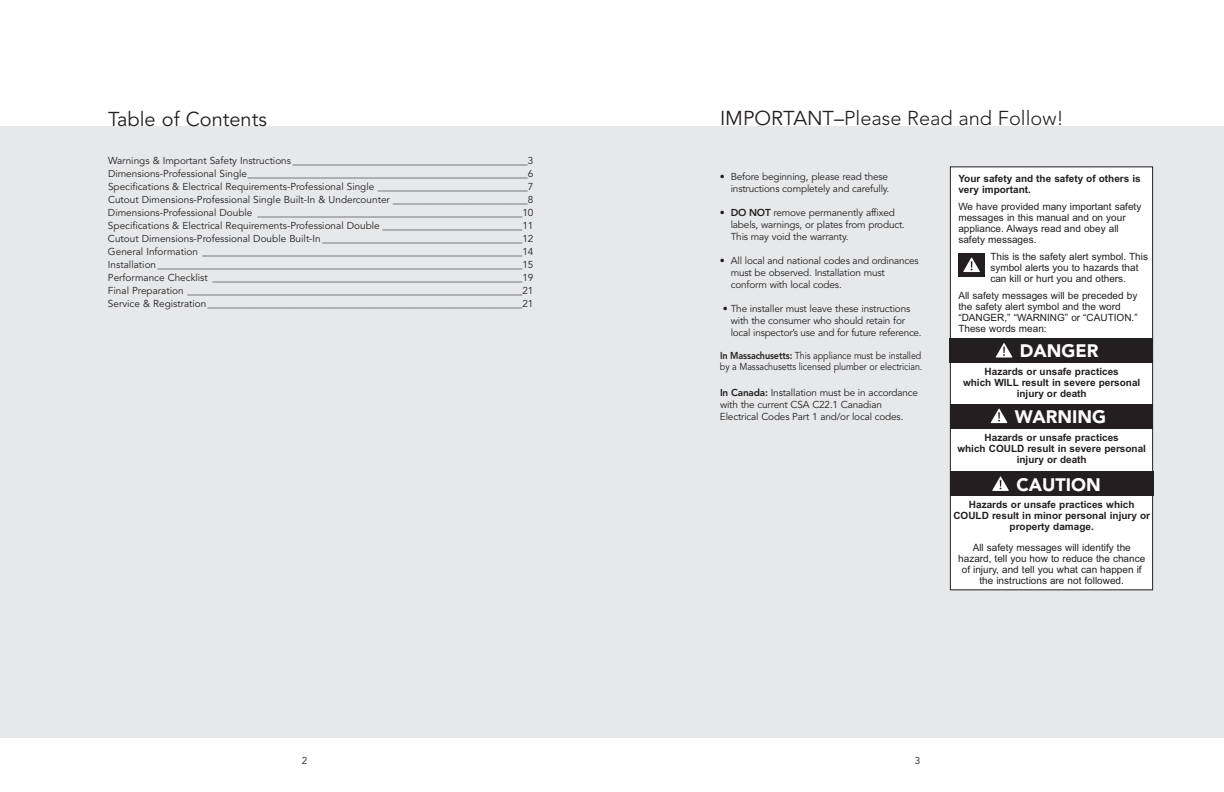
<style>
.page{position:relative;width:1224px;height:792px;background:#fff}
.page>*{position:absolute;margin:0;border:0;box-sizing:border-box;transform-origin:0 0}
.t1{font:300 20px "Avenir";color:#231f20}
.t2{font:20px "Avenir";color:#231f20}
.t3{font:900 18px "Avenir";color:#fff}
.t4{font:10px/13px "Avenir";letter-spacing:-.015em;color:#231f20}
.t5{font:10px/11px "Arial";color:#231f20}
.t6{font:10px/11px "Arial Bold MT OTF";color:#231f20;text-align:center}
.t7{font:10px/10.8px "Avenir";letter-spacing:-.015em;color:#231f20;scale:.9 1}
.s1{font-weight:400}
.s2{font-weight:800}
</style>
<div class="page">
<div style="left:612px;top:126px;width:612px;height:612px;background:#e7e8e9"></div>
<div style="left:0;top:126px;width:612px;height:612px;background:#e7e8e9"></div>
<div style="left:950px;top:167px;width:203px;height:423px;background:#fff"></div>
<div style="left:950px;top:166px;width:203px;height:424px;border:1px solid #231f20"></div>
<div style="left:959px;top:253px;width:26px;height:24px;background:#231f20"></div>
<svg style="left:963px;top:257px;width:17px;height:15px"></svg>
<div style="left:950px;top:338px;width:202px;height:25px;background:#231f20"></div>
<svg style="left:996px;top:343px;width:16px;height:15px"></svg>
<div style="left:950px;top:404px;width:202px;height:25px;background:#231f20"></div>
<svg style="left:991px;top:409px;width:16px;height:14px"></svg>
<div style="left:951px;top:471px;width:202px;height:25px;background:#231f20"></div>
<svg style="left:992px;top:476px;width:17px;height:15px"></svg>
<h1 class="t2" style="left:108px;top:110px;width:160px">Table of Contents</h1>
<h1 class="t1" style="left:720px;top:110px;width:345px"><span class="s1">IMPORTANT–</span>Please Read and Follow!</h1>
<p class="t4" style="left:108px;top:154px;width:427px;text-align:justify">Warnings &amp; Important Safety Instructions _______________________________________________3<br>Dimensions-Professional Single________________________________________________________6<br>Specifications &amp; Electrical Requirements-Professional Single ______________________________7<br>Cutout Dimensions-Professional Single Built-In &amp; Undercounter ___________________________8<br>Dimensions-Professional Double _____________________________________________________10<br>Specifications &amp; Electrical Requirements-Professional Double ____________________________11<br>Cutout Dimensions-Professional Double Built-In ________________________________________12<br>General Information ________________________________________________________________14<br>Installation_________________________________________________________________________15<br>Performance Checklist ______________________________________________________________19<br>Final Preparation ___________________________________________________________________21<br>Service &amp; Registration_______________________________________________________________21</p>
<p class="t4" style="left:720px;top:171px;width:171px;line-height:12px;text-align:right">• Before beginning, please read these instructions completely and carefully.</p>
<p class="t4" style="left:731px;top:207px;width:176px;line-height:12px;text-indent:-11px">• <span class="s2">DO NOT</span> remove permanently affixed labels, warnings, or plates from product.<br>This may void the warranty.</p>
<p class="t4" style="left:731px;top:255px;width:190px;line-height:12px;text-indent:-11px">• All local and national codes and ordinances must be observed. Installation must conform with local codes.</p>
<p class="t4" style="left:731px;top:303px;width:193px;line-height:12px;text-indent:-8px">• The installer must leave these instructions with the consumer who should retain for local inspector’s use and for future reference.</p>
<p class="t7" style="left:720px;top:351px;width:226px"><span class="s2">In Massachusetts:</span> This appliance must be installed by a Massachusetts licensed plumber or electrician.</p>
<p class="t4" style="left:720px;top:387px;width:200px;line-height:12px"><span class="s2">In Canada:</span> Installation must be in accordance with the current CSA C22.1 Canadian<br>Electrical Codes Part 1 and/or local codes.</p>
<p class="t6" style="left:958px;top:173px;width:184px;text-align:left">Your safety and the safety of others is very important.</p>
<p class="t5" style="left:958px;top:201px;width:184px">We have provided many important safety messages in this manual and on your appliance. Always read and obey all safety messages.</p>
<p class="t5" style="left:990px;top:251px;width:159px">This is the safety alert symbol. This symbol alerts you to hazards that can kill or hurt you and others.</p>
<p class="t5" style="left:958px;top:290px;width:181px">All safety messages will be preceded by the safety alert symbol and the word “DANGER,” “WARNING” or “CAUTION.”<br>These words mean:</p>
<p class="t6" style="left:963px;top:366px;width:179px">Hazards or unsafe practices<br>which WILL result in severe personal injury or death</p>
<h2 class="t3" style="left:1020px;top:344px;width:80px">DANGER</h2>
<h2 class="t3" style="left:1015px;top:409px;width:93px">WARNING</h2>
<p class="t4" style="left:302px;top:754px;width:7px">2</p>
<p class="t6" style="left:957px;top:432px;width:190px">Hazards or unsafe practices<br>which COULD result in severe personal injury or death</p>
<p class="t6" style="left:953px;top:499px;width:198px">Hazards or unsafe practices which<br>COULD result in minor personal injury or property damage.</p>
<p class="t5" style="left:958px;top:542px;width:189px;text-align:center">All safety messages will identify the hazard, tell you how to reduce the chance of injury, and tell you what can happen if the instructions are not followed.</p>
<h2 class="t3" style="left:1016px;top:477px;width:86px">CAUTION</h2>
<p class="t4" style="left:915px;top:755px;width:7px">3</p>
</div>
